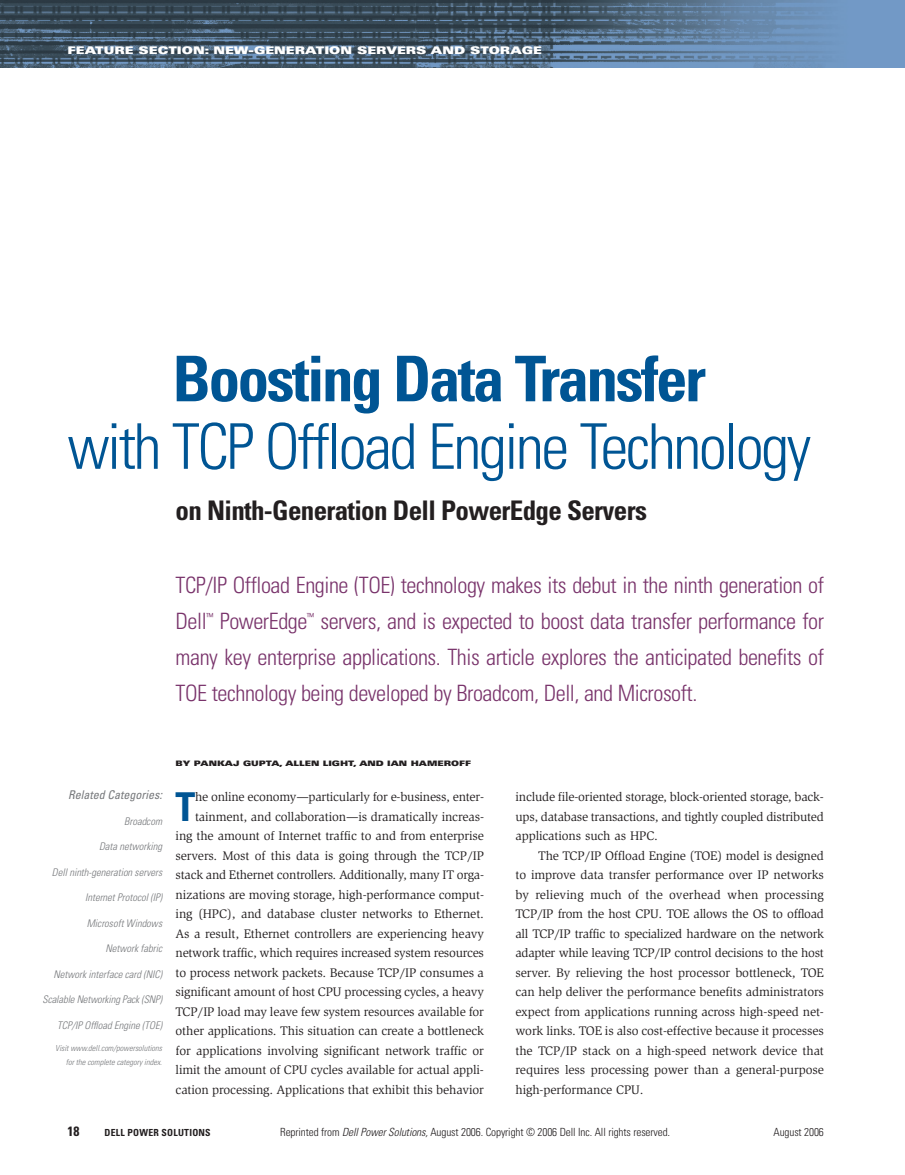
<style>
.page{position:relative;width:905px;height:1175px;background:#fff}
.page>*{position:absolute;margin:0;border:0;box-sizing:border-box;transform-origin:0 0}
.t1{font:300 condensed 63px "Univers LT Std";letter-spacing:-.04em;color:#005594}
.t2{font:700 condensed 63px "Univers LT Std";letter-spacing:-.04em;color:#005594}
.t3{font:700 condensed 39.75px "Univers LT Std";color:#005594}
.t4{font:700 condensed 27px "Univers LT Std";letter-spacing:-.025em;color:#231f20}
.t5{font:300 condensed 22.5px/36px "Univers LT Std";letter-spacing:-.02em;color:#79336b}
.t6{font:700 condensed 13.5px "Univers LT Std";color:#231f20}
.t7{font:12.75px/19.5px "Slimbach Std";letter-spacing:-.01em;color:#231f20;text-align:justify}
.t8{font:italic condensed 12px "Univers LT Std";color:#76787b}
.t9{font:300 condensed 11.25px "Univers LT Std";letter-spacing:-.01em;color:#231f20}
.t10{font:italic 300 condensed 10.5px "Univers LT Std";color:#76787b}
.t11{font:10.5px "Univers LT Std X Black Ex";color:#fff}
.t12{font:700 condensed 9.75px "Univers LT Std";letter-spacing:.025em;color:#231f20}
.t13{font:300 condensed 9.75px "Univers LT Std";color:#79336b}
.t14{font:italic 300 condensed 8.25px/13.5px "Univers LT Std";color:#76787b;text-align:right}
.t15{font:7.5px "Univers LT Std X Black Ex";color:#231f20}
.s1{font-style:italic}
.s2{font-size:12px}
</style>
<div class="page">
<img style="left:0;top:0;width:904px;height:68px">
<p class="t11" style="left:68px;top:46px;width:476px">FEATURE SECTION: NEW-GENERATION SERVERS AND STORAGE</p>
<h1 class="t2" style="left:173px;top:354px;width:535px">Boosting Data Transfer</h1>
<h1 class="t1" style="left:68px;top:421px;width:745px">with TCP Offload Engine Technology</h1>
<h3 class="t4" style="left:176px;top:499px;width:473px">on Ninth-Generation Dell PowerEdge Servers</h3>
<h3 class="t5" style="left:176px;top:569px;width:650px">TCP/IP Offload Engine (TOE) technology makes its debut in the ninth generation of<br>Dell</h3>
<h3 class="t5" style="left:175px;top:605px;width:650px;text-align:justify;text-indent:145px">servers, and is expected to boost data transfer performance for many key enterprise applications. This article explores the anticipated benefits of TOE technology being developed by Broadcom, Dell, and Microsoft.</h3>
<p class="t13" style="left:206px;top:613px;width:9px">™</p>
<h3 class="t5" style="left:220px;top:605px;width:89px">PowerEdge</h3>
<p class="t13" style="left:307px;top:613px;width:9px">™</p>
<p class="t8" style="left:68px;top:790px;width:95px">Related Categories:</p>
<p class="t10" style="left:124px;top:816px;width:39px">Broadcom</p>
<p class="t10" style="left:99px;top:842px;width:64px">Data networking</p>
<p class="t10" style="left:52px;top:867px;width:112px">Dell ninth-generation servers</p>
<p class="t10" style="left:85px;top:893px;width:78px">Internet Protocol (IP)</p>
<p class="t10" style="left:87px;top:918px;width:77px">Microsoft Windows</p>
<p class="t10" style="left:105px;top:944px;width:58px">Network fabric</p>
<p class="t10" style="left:54px;top:969px;width:110px">Network interface card (NIC)</p>
<p class="t10" style="left:43px;top:995px;width:121px">Scalable Networking Pack (SNP)</p>
<p class="t10" style="left:57px;top:1020px;width:106px">TCP/IP Offload Engine (TOE)</p>
<p class="t14" style="left:55px;top:1042px;width:108px">Visit www.dell.com/powersolutions for the complete category index.</p>
<p class="t15" style="left:176px;top:760px;width:297px">BY PANKAJ GUPTA, ALLEN LIGHT, AND IAN HAMEROFF</p>
<p class="t7" style="left:175px;top:788px;width:310px;text-align:right">he online economy—particularly for e-business, enter&shy;tainment, and collaboration—is dramatically increas&shy;ing the amount of Internet traffic to and from enterprise servers. Most of this data is going through the TCP/IP stack and Ethernet controllers. Additionally, many IT orga&shy;nizations are moving storage, high-performance comput&shy;ing (HPC), and database cluster networks to Ethernet.<br>As a result, Ethernet controllers are experiencing heavy network traffic, which requires increased system resources to process network packets. Because TCP/IP consumes a significant amount of host CPU processing cycles, a heavy TCP/IP load may leave few system resources available for other applications. This situation can create a bottleneck for applications involving significant network traffic or limit the amount of CPU cycles available for actual appli&shy;cation processing. Applications that exhibit this behavior</p>
<p class="t7" style="left:515px;top:788px;width:310px">include file-oriented storage, block-oriented storage, back&shy;ups, database transactions, and tightly coupled distributed applications such as HPC.</p>
<h2 class="t3" style="left:176px;top:791px;width:21px">T</h2>
<p class="t7" style="left:515px;top:847px;width:310px;text-indent:23px">The TCP/IP Offload Engine (TOE) model is designed to improve data transfer performance over IP networks by relieving much of the overhead when processing TCP/IP from the host CPU. TOE allows the OS to offload all TCP/IP traffic to specialized hardware on the network adapter while leaving TCP/IP control decisions to the host server. By relieving the host processor bottleneck, TOE can help deliver the performance benefits administrators expect from applications running across high-speed net&shy;work links. TOE is also cost-effective because it processes the TCP/IP stack on a high-speed network device that requires less processing power than a general-purpose high-performance CPU.</p>
<p class="t6" style="left:67px;top:1125px;width:13px">18</p>
<p class="t12" style="left:104px;top:1128px;width:108px">DELL POWER SOLUTIONS</p>
<p class="t9" style="left:280px;top:1127px;width:391px">Reprinted from <span class="s1">Dell Power Solutions,</span> August 2006. Copyright © 2006 Dell Inc. All rights reserved<span class="s2">.</span></p>
<p class="t9" style="left:773px;top:1127px;width:52px">August 2006</p>
</div>
